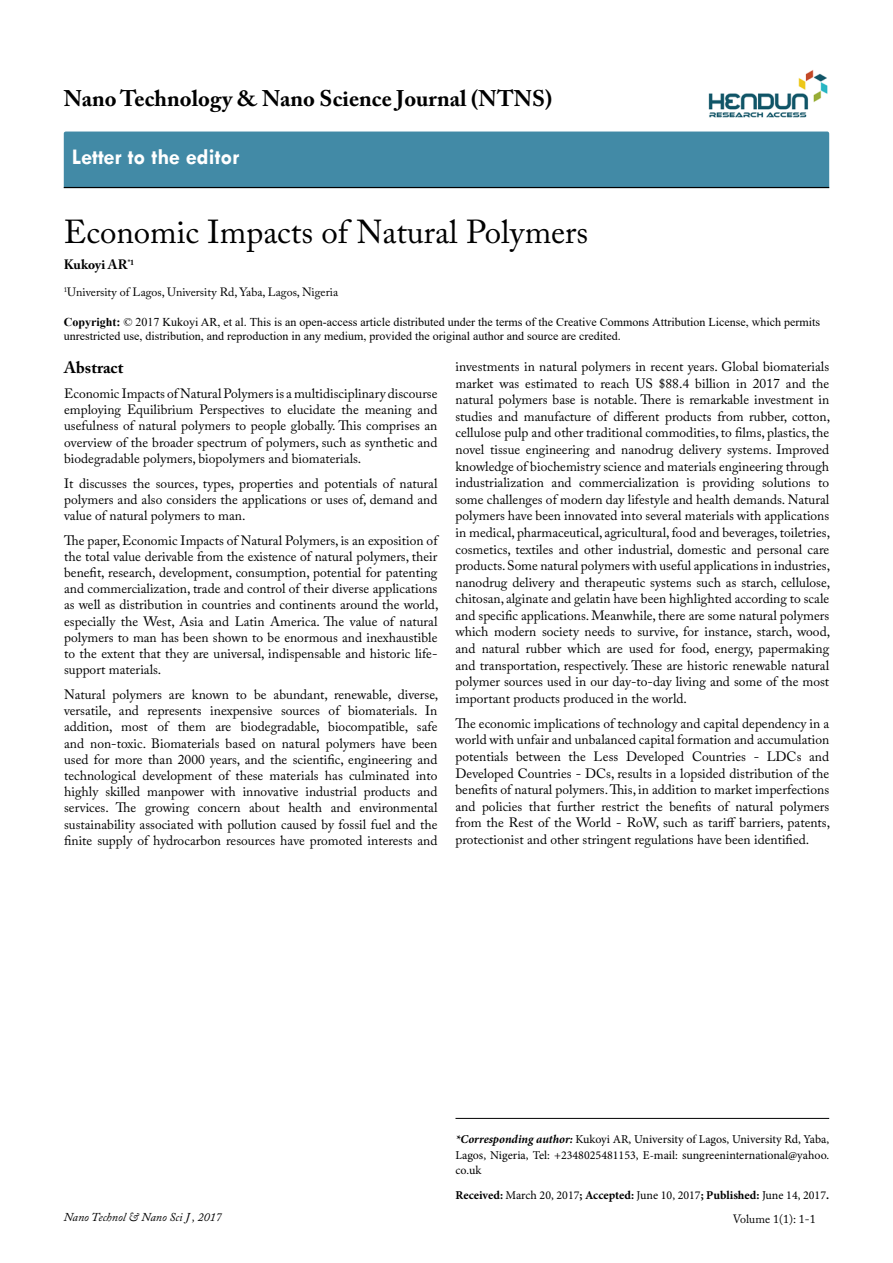
<style>
.page{position:relative;width:893px;height:1263px;background:#fff}
.page>*{position:absolute;margin:0;border:0;box-sizing:border-box;transform-origin:0 0}
.t1{font:33px "Adobe Caslon Pro";color:#000}
.t2{font:700 22.5px "Adobe Caslon Pro";color:#000}
.t3{font:700 22.5px "Tw Cen";color:#fff}
.t4{font:700 16.5px "Adobe Caslon Pro";color:#000}
.t5{font:13.5px/16.6px "Adobe Caslon Pro";color:#000;text-align:justify}
.t6{font:700 13.5px "Adobe Caslon Pro";color:#000}
.t7{font:12px/14.4px "Times New Roman";color:#000}
.t8{font:12px/15.8px "Minion Pro";color:#000;text-align:justify}
.t9{font:12px "Adobe Caslon Pro";color:#000}
.t10{font:italic 12px "Adobe Caslon Pro";color:#000}
.s1{font-weight:700}
.s2{font-weight:700;font-style:italic}
</style>
<div class="page">
<div style="left:64px;top:132px;width:765px;height:55px;background:#428aa6"></div>
<hr style="left:64px;top:187px;width:765px;height:1px;background:#000">
<img style="left:708px;top:70px;width:120px;height:48px">
<hr style="left:455px;top:1118px;width:374px;height:1px;background:#000">
<h2 class="t2" style="left:64px;top:85px;width:490px">Nano Technology &amp; Nano Science Journal (NTNS)</h2>
<h2 class="t3" style="left:72px;top:143px;width:169px">Letter to the editor</h2>
<h1 class="t1" style="left:64px;top:212px;width:526px">Economic Impacts of Natural Polymers</h1>
<p class="t6" style="left:64px;top:257px;width:72px">Kukoyi AR<sup>*1</sup></p>
<p class="t9" style="left:64px;top:285px;width:276px"><sup>1</sup>University of Lagos, University Rd, Yaba, Lagos, Nigeria</p>
<p class="t7" style="left:64px;top:314px;width:758px"><span class="s1">Copyright:</span> © 2017 Kukoyi AR, et al. This is an open-access article distributed under the terms of the Creative Commons Attribution License, which permits unrestricted use, distribution, and reproduction in any medium, provided the original author and source are credited.</p>
<p class="t4" style="left:64px;top:358px;width:61px">Abstract</p>
<p class="t5" style="left:64px;top:385px;width:375px;line-height:16.2px">Economic Impacts of Natural Polymers is a multidisciplinary discourse employing Equilibrium Perspectives to elucidate the meaning and usefulness of natural polymers to people globally. This comprises an overview of the broader spectrum of polymers, such as synthetic and biodegradable polymers, biopolymers and biomaterials.</p>
<p class="t5" style="left:64px;top:475px;width:375px;line-height:16.2px">It discusses the sources, types, properties and potentials of natural polymers and also considers the applications or uses of, demand and value of natural polymers to man.</p>
<p class="t5" style="left:64px;top:532px;width:376px;line-height:16.2px">The paper, Economic Impacts of Natural Polymers, is an exposition of the total value derivable from the existence of natural polymers, their benefit, research, development, consumption, potential for patenting and commercialization, trade and control of their diverse applications as well as distribution in countries and continents around the world, especially the West, Asia and Latin America. The value of natural polymers to man has been shown to be enormous and inexhaustible to the extent that they are universal, indispensable and historic life&shy;support materials.</p>
<p class="t5" style="left:64px;top:686px;width:376px;line-height:16.2px">Natural polymers are known to be abundant, renewable, diverse, versatile, and represents inexpensive sources of biomaterials. In addition, most of them are biodegradable, biocompatible, safe and non-toxic. Biomaterials based on natural polymers have been used for more than 2000 years, and the scientific, engineering and technological development of these materials has culminated into highly skilled manpower with innovative industrial products and services. The growing concern about health and environmental sustainability associated with pollution caused by fossil fuel and the finite supply of hydrocarbon resources have promoted interests and</p>
<p class="t5" style="left:455px;top:358px;width:376px">investments in natural polymers in recent years. Global biomaterials market was estimated to reach US $88.4 billion in 2017 and the natural polymers base is notable. There is remarkable investment in studies and manufacture of different products from rubber, cotton, cellulose pulp and other traditional commodities, to films, plastics, the novel tissue engineering and nanodrug delivery systems. Improved knowledge of biochemistry science and materials engineering through industrialization and commercialization is providing solutions to some challenges of modern day lifestyle and health demands. Natural polymers have been innovated into several materials with applications in medical, pharmaceutical, agricultural, food and beverages, toiletries, cosmetics, textiles and other industrial, domestic and personal care products. Some natural polymers with useful applications in industries, nanodrug delivery and therapeutic systems such as starch, cellulose, chitosan, alginate and gelatin have been highlighted according to scale and specific applications. Meanwhile, there are some natural polymers which modern society needs to survive, for instance, starch, wood, and natural rubber which are used for food, energy, papermaking and transportation, respectively. These are historic renewable natural polymer sources used in our day-to-day living and some of the most important products produced in the world.</p>
<p class="t5" style="left:455px;top:715px;width:376px">The economic implications of technology and capital dependency in a world with unfair and unbalanced capital formation and accumulation potentials between the Less Developed Countries - LDCs and Developed Countries - DCs, results in a lopsided distribution of the benefits of natural polymers. This, in addition to market imperfections and policies that further restrict the benefits of natural polymers from the Rest of the World - RoW, such as tariff barriers, patents, protectionist and other stringent regulations have been identified.</p>
<p class="t8" style="left:455px;top:1131px;width:375px"><span class="s2">*Corresponding author:</span> Kukoyi AR, University of Lagos, University Rd, Yaba, Lagos, Nigeria, Tel: +2348025481153, E-mail: sungreeninternational@yahoo. co.uk</p>
<p class="t8" style="left:455px;top:1187px;width:375px"><span class="s1">Received:</span> March 20, 2017<span class="s1">; Accepted:</span> June 10, 2017<span class="s1">; Published:</span> June 14, 2017<span class="s1">.</span></p>
<p class="t10" style="left:64px;top:1210px;width:159px">Nano Technol &amp; Nano Sci J , 2017</p>
<p class="t9" style="left:733px;top:1212px;width:84px">Volume 1(1): 1-1</p>
</div>
